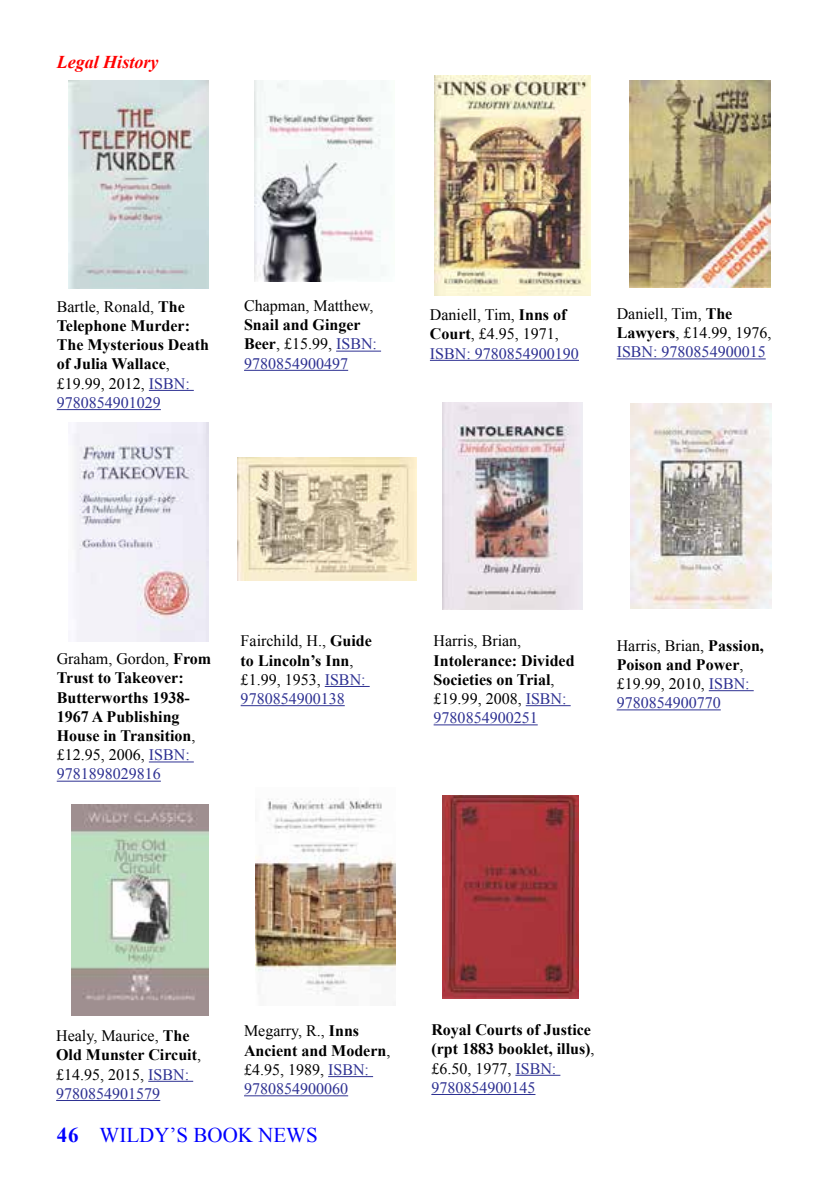
<style>
.page{position:relative;width:840px;height:1191px;background:#fff}
.page>*{position:absolute;margin:0;border:0;box-sizing:border-box;transform-origin:0 0}
.t1{font:21px "Times New Roman";color:#00f}
.t2{font:italic 700 18px "Times New Roman";color:#f00}
.t3{font:700 16px/19.2px "Times New Roman";color:#000}
.t4{font:16px/19.2px "Times New Roman";color:#000}
.s1{font-weight:400}
.s2{font-weight:400;color:#2e3192}
.s3{font-weight:700}
.s4{color:#2e3192}
</style>
<div class="page">
<hr style="left:149px;top:390px;width:45px;height:1px;background:#2e3192">
<hr style="left:57px;top:409px;width:104px;height:1px;background:#2e3192">
<hr style="left:336px;top:351px;width:45px;height:1px;background:#2e3192">
<hr style="left:244px;top:370px;width:104px;height:1px;background:#2e3192">
<hr style="left:429px;top:360px;width:149px;height:1px;background:#2e3192">
<hr style="left:616px;top:358px;width:149px;height:1px;background:#2e3192">
<img style="left:68px;top:81px;width:140px;height:208px">
<img style="left:254px;top:81px;width:130px;height:200px">
<img style="left:434px;top:76px;width:156px;height:219px">
<img style="left:629px;top:81px;width:141px;height:206px">
<hr style="left:149px;top:761px;width:45px;height:1px;background:#2e3192">
<hr style="left:57px;top:780px;width:104px;height:1px;background:#2e3192">
<hr style="left:324px;top:686px;width:45px;height:1px;background:#2e3192">
<hr style="left:240px;top:705px;width:104px;height:1px;background:#2e3192">
<hr style="left:525px;top:705px;width:45px;height:1px;background:#2e3192">
<hr style="left:433px;top:724px;width:104px;height:1px;background:#2e3192">
<hr style="left:708px;top:690px;width:45px;height:1px;background:#2e3192">
<hr style="left:616px;top:709px;width:104px;height:1px;background:#2e3192">
<hr style="left:148px;top:1081px;width:45px;height:1px;background:#2e3192">
<hr style="left:56px;top:1100px;width:104px;height:1px;background:#2e3192">
<hr style="left:328px;top:1076px;width:45px;height:1px;background:#2e3192">
<hr style="left:244px;top:1095px;width:104px;height:1px;background:#2e3192">
<hr style="left:515px;top:1074px;width:45px;height:1px;background:#2e3192">
<hr style="left:431px;top:1094px;width:104px;height:1px;background:#2e3192">
<img style="left:73px;top:422px;width:135px;height:219px">
<img style="left:237px;top:458px;width:179px;height:123px">
<img style="left:442px;top:402px;width:140px;height:208px">
<img style="left:630px;top:403px;width:140px;height:206px">
<img style="left:256px;top:798px;width:139px;height:197px">
<img style="left:442px;top:795px;width:136px;height:203px">
<img style="left:71px;top:804px;width:137px;height:211px">
<p class="t2" style="left:57px;top:49px;width:103px">Legal History</p>
<p class="t3" style="left:57px;top:296px;width:153px"><span class="s1">Bartle, Ronald,</span> The<br>Telephone Murder:<br>The Mysterious Death of Julia Wallace<span class="s1">, £19.99, 2012,</span> <span class="s2">ISBN:<br>9780854901029</span></p>
<p class="t4" style="left:244px;top:296px;width:131px">Chapman, Matthew,</p>
<p class="t3" style="left:244px;top:315px;width:134px">Snail and Ginger<br>Beer<span class="s1">, £15.99,</span> <span class="s2">ISBN:<br>9780854900497</span></p>
<p class="t4" style="left:429px;top:305px;width:150px">Daniell, Tim, <span class="s3">Inns of<br>Court</span>, £4.95, 1971,<br><span class="s4">ISBN: 9780854900190</span></p>
<p class="t4" style="left:616px;top:303px;width:156px">Daniell, Tim, <span class="s3">The<br>Lawyers</span>, £14.99, 1976,<br><span class="s4">ISBN: 9780854900015</span></p>
<p class="t3" style="left:57px;top:649px;width:156px"><span class="s1">Graham, Gordon,</span> From<br>Trust to Takeover:<br>Butterworths 1938-<br>1967 A Publishing<br>House in Transition<span class="s1">, £12.95, 2006,</span> <span class="s2">ISBN:<br>9781898029816</span></p>
<p class="t4" style="left:240px;top:631px;width:133px">Fairchild, H., <span class="s3">Guide to Lincoln’s Inn</span>, £1.99, 1953, <span class="s4">ISBN:<br>9780854900138</span></p>
<p class="t4" style="left:433px;top:631px;width:89px">Harris, Brian,</p>
<p class="t3" style="left:433px;top:650px;width:142px">Intolerance: Divided<br>Societies on Trial<span class="s1">, £19.99, 2008,</span> <span class="s2">ISBN:<br>9780854900251</span></p>
<p class="t4" style="left:616px;top:635px;width:149px">Harris, Brian, <span class="s3">Passion,<br>Poison and Power</span>, £19.99, 2010, <span class="s4">ISBN:<br>9780854900770</span></p>
<p class="t4" style="left:56px;top:1026px;width:146px">Healy, Maurice, <span class="s3">The<br>Old Munster Circuit</span>, £14.95, 2015, <span class="s4">ISBN:<br>9780854901579</span></p>
<p class="t4" style="left:244px;top:1021px;width:148px">Megarry, R., <span class="s3">Inns<br>Ancient and Modern</span>, £4.95, 1989, <span class="s4">ISBN:<br>9780854900060</span></p>
<p class="t3" style="left:431px;top:1019px;width:165px">Royal Courts of Justice (rpt 1883 booklet, illus)<span class="s1">, £6.50, 1977,</span> <span class="s2">ISBN:<br>9780854900145</span></p>
<h1 class="t1" style="left:57px;top:1120px;width:262px"><span class="s3">46</span> WILDY’S BOOK NEWS</h1>
</div>
